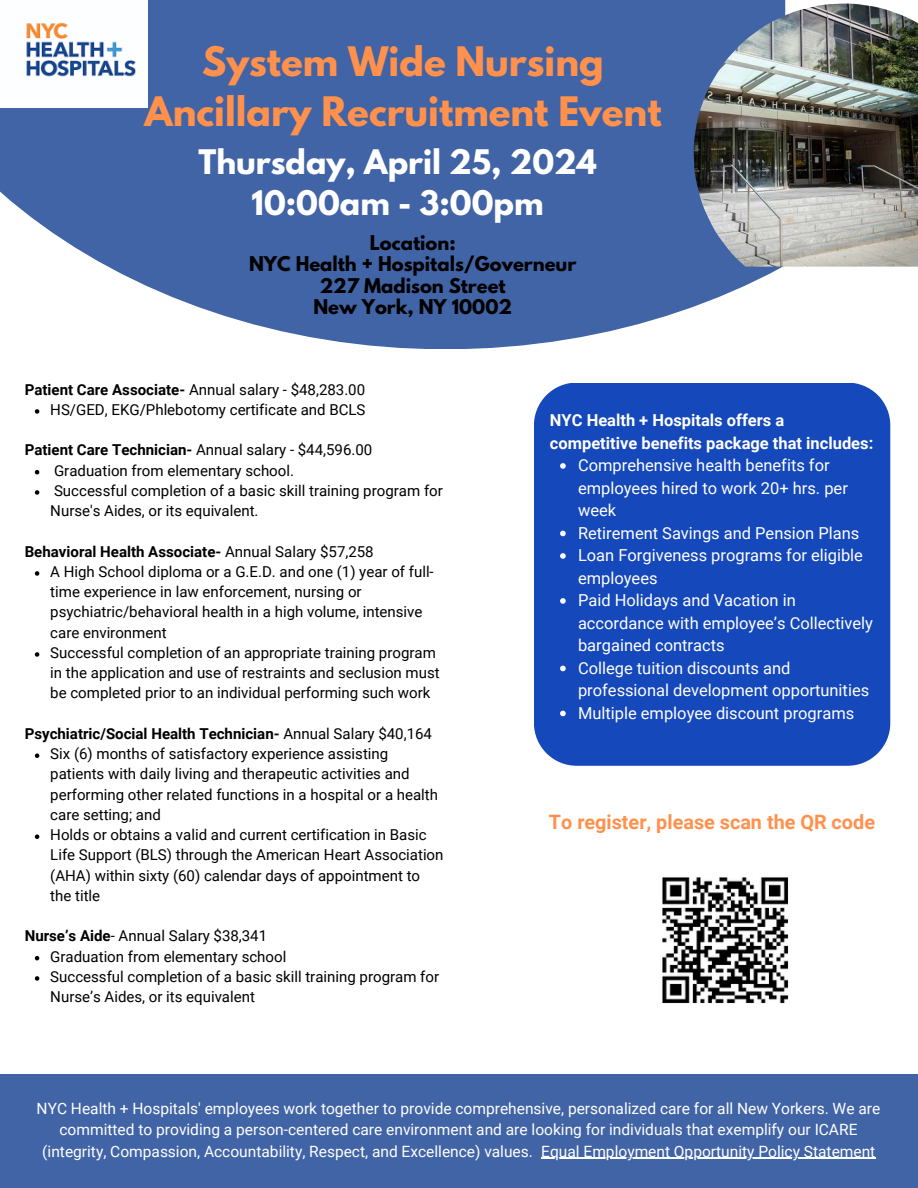
<style>
.page{position:relative;width:918px;height:1188px;background:#fff}
.page>*{position:absolute;margin:0;border:0;box-sizing:border-box;transform-origin:0 0}
.t1{font:700 36px/49.5px "League Spartan";color:#ff914d;text-align:center}
.t2{font:700 30px/41.7px "League Spartan";color:#fff;text-align:center}
.t3{font:700 19.8px "Roboto";color:#ff914d}
.t4{font:700 18px/21.3px "League Spartan";color:#000;text-align:center}
.t5{font:16.5px/22.5px "Roboto";color:#fff}
.t6{font:700 16.5px/22.5px "Roboto";color:#fff}
.t7{font:15.6px "Roboto";color:#fff}
.t8{font:15px/20.2px "Roboto";color:#000}
.t9{font:700 15px "Roboto";color:#000}
.s1{font-weight:700}
.s2{font-weight:400}
</style>
<div class="page">
<svg style="left:0;top:0;width:855px;height:349px;fill:#4164a6"></svg>
<img style="left:694px;top:4px;width:224px;height:263px">
<div style="left:0;top:1075px;width:918px;height:113px;background:#4164a6"></div>
<img style="left:0;top:0;width:147px;height:108px">
<div style="left:534px;top:383px;width:356px;height:382px;background:#1548bb"></div>
<img style="left:662px;top:877px;width:127px;height:127px">
<hr style="left:541px;top:1158px;width:335px;height:1px;background:#fff">
<svg style="left:35px;top:409px;width:4px;height:5px"></svg>
<svg style="left:35px;top:470px;width:4px;height:4px"></svg>
<svg style="left:35px;top:490px;width:4px;height:5px"></svg>
<svg style="left:35px;top:571px;width:4px;height:5px"></svg>
<svg style="left:35px;top:652px;width:4px;height:5px"></svg>
<svg style="left:35px;top:753px;width:4px;height:5px"></svg>
<svg style="left:35px;top:834px;width:4px;height:5px"></svg>
<svg style="left:35px;top:956px;width:4px;height:4px"></svg>
<svg style="left:35px;top:976px;width:4px;height:5px"></svg>
<svg style="left:560px;top:463px;width:6px;height:6px"></svg>
<svg style="left:560px;top:531px;width:6px;height:5px"></svg>
<svg style="left:560px;top:553px;width:6px;height:6px"></svg>
<svg style="left:560px;top:598px;width:6px;height:6px"></svg>
<svg style="left:560px;top:666px;width:6px;height:5px"></svg>
<svg style="left:560px;top:711px;width:6px;height:5px"></svg>
<h3 class="t1" style="left:144px;top:41px;width:519px">System Wide Nursing<br>Ancillary Recruitment Event</h3>
<h2 class="t2" style="left:199px;top:145px;width:400px">Thursday, April 25, 2024<br>10:00am - 3:00pm</h2>
<p class="t4" style="left:249px;top:234px;width:329px">Location:<br>NYC Health + Hospitals/Governeur<br>227 Madison Street<br>New York, NY 10002</p>
<p class="t8" style="left:25px;top:379px;width:342px"><span class="s1">Patient Care Associate-</span> Annual salary - $48,283.00</p>
<p class="t8" style="left:50px;top:400px;width:317px">HS/GED, EKG/Phlebotomy certificate and BCLS</p>
<p class="t8" style="left:25px;top:440px;width:349px"><span class="s1">Patient Care Technician-</span> Annual salary - $44,596.00</p>
<p class="t8" style="left:54px;top:460px;width:242px">Graduation from elementary school.</p>
<p class="t8" style="left:50px;top:481px;width:394px">Successful completion of a basic skill training program for<br>Nurse's Aides, or its equivalent.</p>
<p class="t9" style="left:25px;top:543px;width:350px">Behavioral Health Associate- <span class="s2">Annual Salary $57,258</span></p>
<p class="t8" style="left:50px;top:562px;width:385px">A High School diploma or a G.E.D. and one (1) year of full&shy;time experience in law enforcement, nursing or psychiatric/behavioral health in a high volume, intensive care environment</p>
<p class="t8" style="left:50px;top:643px;width:391px">Successful completion of an appropriate training program in the application and use of restraints and seclusion must be completed prior to an individual performing such work</p>
<p class="t9" style="left:25px;top:725px;width:409px">Psychiatric/Social Health Technician- <span class="s2">Annual Salary $40,164</span></p>
<p class="t8" style="left:50px;top:744px;width:389px">Six (6) months of satisfactory experience assisting patients with daily living and therapeutic activities and performing other related functions in a hospital or a health care setting; and</p>
<p class="t8" style="left:50px;top:825px;width:395px">Holds or obtains a valid and current certification in Basic Life Support (BLS) through the American Heart Association (AHA) within sixty (60) calendar days of appointment to the title</p>
<h4 class="t8" style="left:25px;top:926px;width:244px"><span class="s1">Nurse’s Aide</span>- Annual Salary $38,341</h4>
<p class="t8" style="left:50px;top:946px;width:238px">Graduation from elementary school</p>
<p class="t8" style="left:50px;top:967px;width:390px">Successful completion of a basic skill training program for<br>Nurse’s Aides, or its equivalent</p>
<p class="t6" style="left:550px;top:409px;width:325px">NYC Health + Hospitals offers a competitive benefits package that includes:</p>
<p class="t5" style="left:578px;top:454px;width:271px">Comprehensive health benefits for employees hired to work 20+ hrs. per week</p>
<p class="t5" style="left:578px;top:522px;width:283px">Retirement Savings and Pension Plans</p>
<p class="t5" style="left:578px;top:544px;width:286px">Loan Forgiveness programs for eligible employees</p>
<h3 class="t5" style="left:578px;top:589px;width:297px">Paid Holidays and Vacation in accordance with employee’s Collectively bargained contracts</h3>
<p class="t5" style="left:578px;top:657px;width:293px">College tuition discounts and professional development opportunities</p>
<p class="t5" style="left:578px;top:702px;width:278px">Multiple employee discount programs</p>
<h1 class="t3" style="left:549px;top:811px;width:328px">To register, please scan the QR code</h1>
<p class="t7" style="left:37px;top:1100px;width:845px">NYC Health + Hospitals' employees work together to provide comprehensive, personalized care for all New Yorkers. We are</p>
<p class="t7" style="left:60px;top:1121px;width:800px">committed to providing a person-centered care environment and are looking for individuals that exemplify our ICARE</p>
<p class="t7" style="left:42px;top:1142px;width:492px">(integrity, Compassion, Accountability, Respect, and Excellence) values.</p>
<p class="t7" style="left:541px;top:1142px;width:336px">Equal Employment Opportunity Policy Statement</p>
</div>
